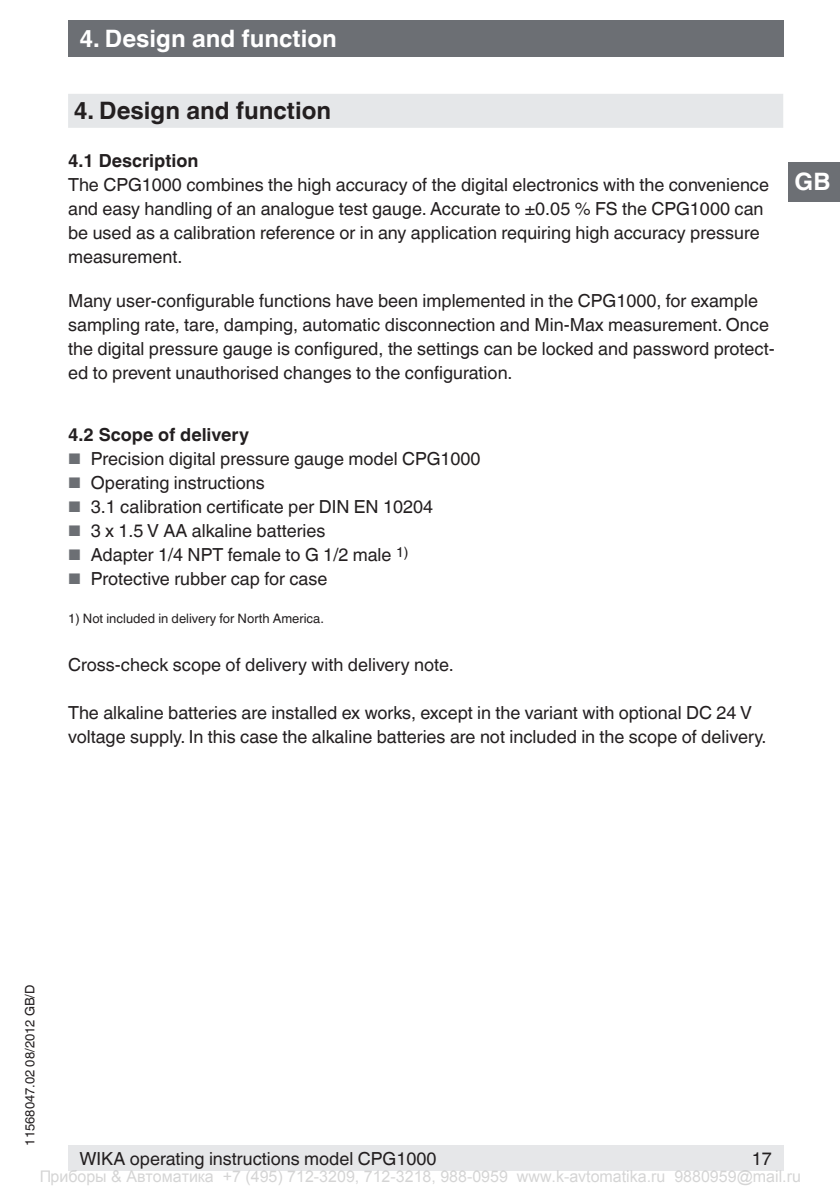
<style>
.page{position:relative;width:840px;height:1191px;background:#fff}
.page>*{position:absolute;margin:0;border:0;box-sizing:border-box;transform-origin:0 0}
.t1{font:700 24px "Helvetica World";color:#fff}
.t2{font:700 24px "Helvetica World";color:#231f20}
.t3{font:18px/24px "Helvetica World";color:#231f20}
.t4{font:700 18px "Helvetica World";color:#231f20}
.t5{font:16px "Arial";color:#aaa}
.t6{font:13px "Helvetica World";color:#231f20}
.s1{font-size:15.4px;color:#6c6f74}
</style>
<div class="page">
<div style="left:68px;top:1145px;width:714px;height:26px;background:#e6e7e9"></div>
<div style="left:68px;top:20px;width:714px;height:37px;background:#6c6f74"></div>
<div style="left:788px;top:162px;width:51px;height:40px;background:#6c6f74"></div>
<div style="left:68px;top:94px;width:714px;height:34px;background:#e5e7e9"></div>
<h1 class="t1" style="left:79px;top:25px;width:259px">4. Design and function</h1>
<h1 class="t2" style="left:74px;top:97px;width:259px">4. Design and function</h1>
<p class="t4" style="left:68px;top:151px;width:132px">4.1 Description</p>
<p class="t3" style="left:68px;top:173px;width:702px">The CPG1000 combines the high accuracy of the digital electronics with the convenience and easy handling of an analogue test gauge. Accurate to ±0.05 % FS the CPG1000 can be used as a calibration reference or in any application requiring high accuracy pressure measurement.</p>
<p class="t3" style="left:68px;top:288px;width:707px">Many user-configurable functions have been implemented in the CPG1000, for example sampling rate, tare, damping, automatic disconnection and Min-Max measurement. Once the digital pressure gauge is configured, the settings can be locked and password protect&shy;ed to prevent unauthorised changes to the configuration.</p>
<p class="t4" style="left:68px;top:424px;width:182px">4.2 Scope of delivery</p>
<p class="t3" style="left:68px;top:447px;width:414px"><span class="s1">■</span> Precision digital pressure gauge model CPG1000</p>
<p class="t3" style="left:68px;top:471px;width:198px"><span class="s1">■</span> Operating instructions</p>
<p class="t3" style="left:68px;top:495px;width:366px"><span class="s1">■</span> 3.1 calibration certificate per DIN EN 10204</p>
<p class="t3" style="left:68px;top:519px;width:259px"><span class="s1">■</span> 3 x 1.5 V AA alkaline batteries</p>
<p class="t3" style="left:68px;top:543px;width:341px"><span class="s1">■</span> Adapter 1/4 NPT female to G 1/2 male <sup>1)</sup></p>
<p class="t3" style="left:68px;top:567px;width:261px"><span class="s1">■</span> Protective rubber cap for case</p>
<p class="t6" style="left:68px;top:611px;width:257px">1) Not included in delivery for North America.</p>
<p class="t3" style="left:68px;top:653px;width:387px">Cross-check scope of delivery with delivery note.</p>
<p class="t3" style="left:68px;top:701px;width:699px">The alkaline batteries are installed ex works, except in the variant with optional DC 24 V voltage supply. In this case the alkaline batteries are not included in the scope of delivery.</p>
<h1 class="t1" style="left:794px;top:168px;width:37px">GB</h1>
<p class="t6" style="left:22px;top:1145px;width:162px;rotate:-90deg">11568047.02 08/2012 GB/D</p>
<p class="t3" style="left:79px;top:1146px;width:358px">WIKA operating instructions model CPG1000</p>
<p class="t3" style="left:751px;top:1146px;width:22px">17</p>
<p class="t5" style="left:39px;top:1167px;width:763px">Приборы &amp; Автоматика +7 (495) 712-3209, 712-3218, 988-0959 www.k-avtomatika.ru 9880959@mail.ru</p>
</div>
